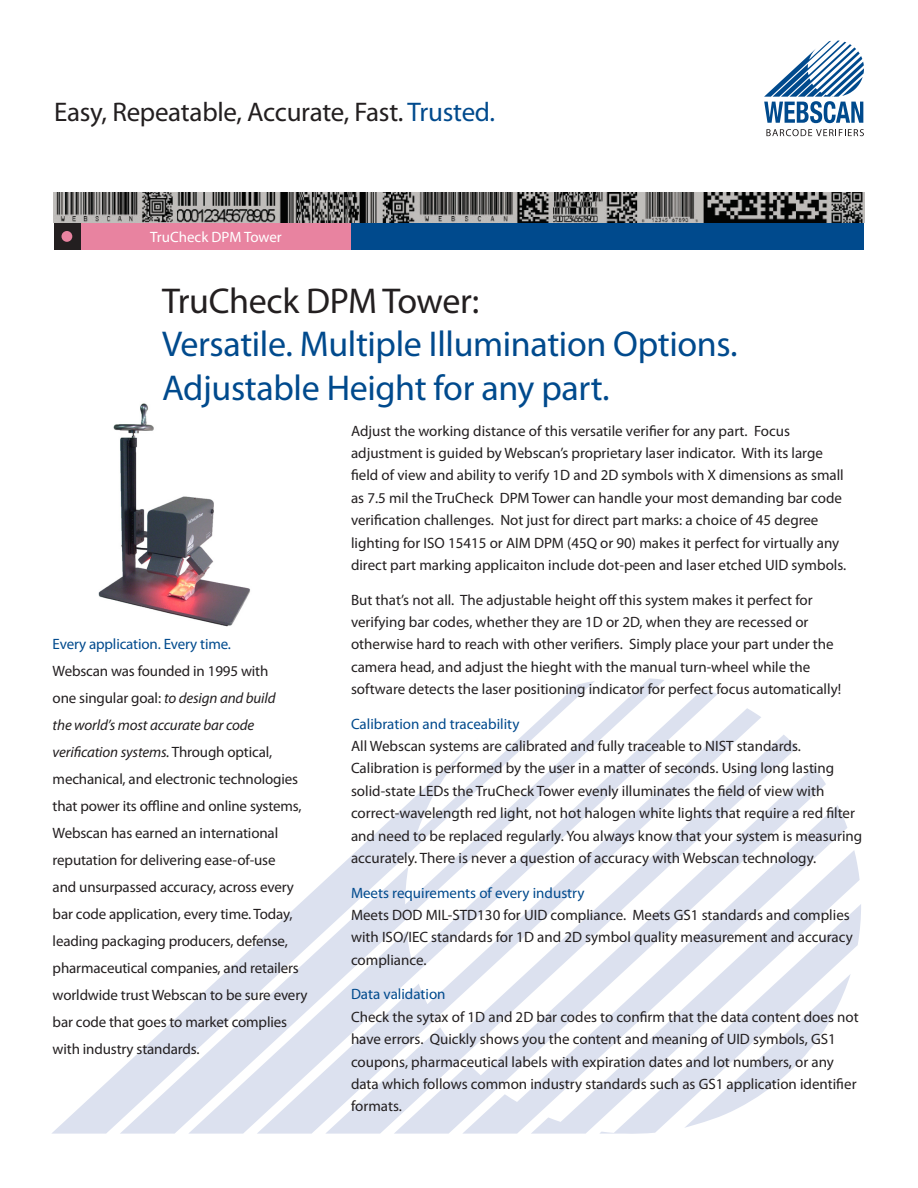
<style>
.page{position:relative;width:918px;height:1188px;background:#fff}
.page>*{position:absolute;margin:0;border:0;box-sizing:border-box;transform-origin:0 0}
.t1{font:36px/43.2px "Myriad Pro";letter-spacing:-.01em;color:#004a8d}
.t2{font:27px "Myriad Pro";letter-spacing:-.01em;color:#231f20}
.t3{font:15px/22.5px "Myriad Pro";color:#231f20}
.t4{font:15px "Myriad Pro";color:#004a8d}
.t5{font:15px "Myriad Pro";color:#fff}
.s1{color:#004a8d}
.s2{color:#231f20}
.s3{font-style:italic}
</style>
<div class="page">
<img style="left:98px;top:403px;width:152px;height:224px">
<svg style="left:52px;top:1070px;width:68px;height:64px"></svg>
<svg style="left:665px;top:735px;width:132px;height:32px"></svg>
<svg style="left:120px;top:678px;width:545px;height:456px"></svg>
<svg style="left:394px;top:767px;width:432px;height:367px"></svg>
<svg style="left:847px;top:850px;width:13px;height:134px"></svg>
<svg style="left:462px;top:805px;width:385px;height:329px"></svg>
<div style="left:54px;top:220px;width:512px;height:30px;background:#e883a0"></div>
<div style="left:54px;top:222px;width:26px;height:28px;background:#231f20"></div>
<div style="left:352px;top:223px;width:512px;height:27px;background:#004a8d"></div>
<svg style="left:764px;top:40px;width:100px;height:83px"></svg>
<svg style="left:766px;top:129px;width:98px;height:7px"></svg>
<div style="left:62px;top:231px;width:10px;height:11px;background:#e883a0;border-radius:50%"></div>
<img style="left:54px;top:193px;width:810px;height:29px">
<p class="t2" style="left:54px;top:95px;width:443px">Easy, Repeatable, Accurate, Fast. <span class="s1">Trusted.</span></p>
<p class="t5" style="left:150px;top:228px;width:133px">TruCheck DPM Tower</p>
<p class="t1" style="left:162px;top:279px;width:577px"><span class="s2">TruCheck DPM Tower:<br></span>Versatile. Multiple Illumination Options.<br>Adjustable Height for any part.</p>
<p class="t4" style="left:53px;top:635px;width:180px">Every application. Every time.</p>
<p class="t3" style="left:53px;top:658px;width:256px;line-height:27px">Webscan was founded in 1995 with<br>one singular goal: <span class="s3">to design and build<br>the world’s most accurate bar code verification systems.</span> Through optical, mechanical, and electronic technologies that power its offline and online systems, Webscan has earned an international reputation for delivering ease-of-use<br>and unsurpassed accuracy, across every bar code application, every time. Today, leading packaging producers, defense, pharmaceutical companies, and retailers worldwide trust Webscan to be sure every bar code that goes to market complies with industry standards.</p>
<p class="t3" style="left:351px;top:419px;width:497px">Adjust the working distance of this versatile verifier for any part. Focus adjustment is guided by Webscan’s proprietary laser indicator. With its large field of view and ability to verify 1D and 2D symbols with X dimensions as small as 7.5 mil the TruCheck DPM Tower can handle your most demanding bar code verification challenges. Not just for direct part marks: a choice of 45 degree lighting for ISO 15415 or AIM DPM (45Q or 90) makes it perfect for virtually any direct part marking applicaiton include dot-peen and laser etched UID symbols.</p>
<p class="t3" style="left:351px;top:588px;width:492px">But that’s not all. The adjustable height off this system makes it perfect for verifying bar codes, whether they are 1D or 2D, when they are recessed or otherwise hard to reach with other verifiers. Simply place your part under the camera head, and adjust the hieght with the manual turn-wheel while the software detects the laser positioning indicator for perfect focus automatically!</p>
<p class="t4" style="left:351px;top:714px;width:170px">Calibration and traceability</p>
<p class="t3" style="left:351px;top:735px;width:513px">All Webscan systems are calibrated and fully traceable to NIST standards.<br>Calibration is performed by the user in a matter of seconds. Using long lasting solid-state LEDs the TruCheck Tower evenly illuminates the field of view with correct-wavelength red light, not hot halogen white lights that require a red filter and need to be replaced regularly. You always know that your system is measuring accurately. There is never a question of accuracy with Webscan technology.</p>
<p class="t4" style="left:351px;top:883px;width:235px">Meets requirements of every industry</p>
<p class="t3" style="left:351px;top:904px;width:503px">Meets DOD MIL-STD130 for UID compliance. Meets GS1 standards and complies with ISO/IEC standards for 1D and 2D symbol quality measurement and accuracy compliance.</p>
<p class="t4" style="left:351px;top:985px;width:96px">Data validation</p>
<p class="t3" style="left:351px;top:1005px;width:509px">Check the sytax of 1D and 2D bar codes to confirm that the data content does not have errors. Quickly shows you the content and meaning of UID symbols, GS1 coupons, pharmaceutical labels with expiration dates and lot numbers, or any data which follows common industry standards such as GS1 application identifier formats.</p>
</div>
